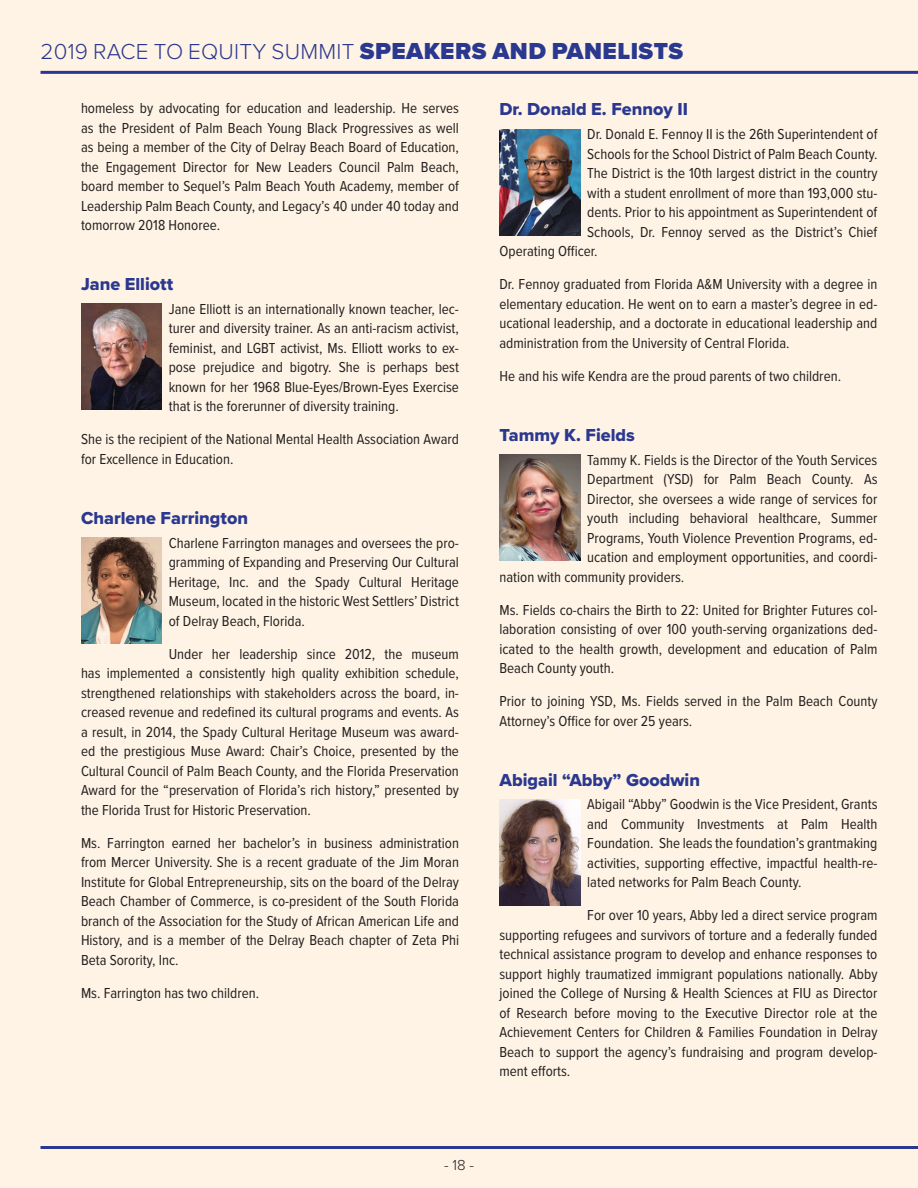
<style>
.page{position:relative;width:918px;height:1188px;background:#fef3e4}
.page>*{position:absolute;margin:0;border:0;box-sizing:border-box;transform-origin:0 0}
.t1{font:300 22.5px "Proxima Nova";letter-spacing:.01em;color:#2a3890}
.BIO_name{font:18px "Proxima Nova Extrabld";color:#2a3890}
.BIO_text{font:15px/19.5px "Proxima Nova Cond";color:#231f20;text-align:justify}
.t2{font:300 15px "Proxima Nova";color:#231f20}
.s1{font-weight:900;font-size:24px}
</style>
<div class="page">
<img style="left:81px;top:303px;width:81px;height:106px">
<img style="left:81px;top:537px;width:81px;height:106px">
<img style="left:500px;top:130px;width:80px;height:106px">
<img style="left:500px;top:455px;width:80px;height:105px">
<img style="left:500px;top:799px;width:80px;height:106px">
<hr style="left:40px;top:1146px;width:878px;height:3px;background:#2a3890">
<hr style="left:40px;top:71px;width:878px;height:3px;background:#2a3890">
<p class="t1" style="left:40px;top:35px;width:644px">2019 RACE TO EQUITY SUMMIT <span class="s1">SPEAKERS AND PANELISTS</span></p>
<p class="BIO_text" style="left:81px;top:98px;width:380px">homeless by advocating for education and leadership. He serves as the President of Palm Beach Young Black Progressives as well as being a member of the City of Delray Beach Board of Education, the Engagement Director for New Leaders Council Palm Beach, board member to Sequel’s Palm Beach Youth Academy, member of Leadership Palm Beach County, and Legacy’s 40 under 40 today and tomorrow 2018 Honoree.</p>
<p class="BIO_name" style="left:81px;top:271px;width:94px">Jane Elliott</p>
<p class="BIO_text" style="left:169px;top:299px;width:292px">Jane Elliott is an internationally known teacher, lec&shy;turer and diversity trainer. As an anti-racism activist, feminist, and LGBT activist, Ms. Elliott works to ex&shy;pose prejudice and bigotry. She is perhaps best known for her 1968 Blue-Eyes/Brown-Eyes Exercise that is the forerunner of diversity training.</p>
<p class="BIO_text" style="left:81px;top:429px;width:380px">She is the recipient of the National Mental Health Association Award for Excellence in Education.</p>
<p class="BIO_name" style="left:81px;top:504px;width:169px">Charlene Farrington</p>
<p class="BIO_text" style="left:169px;top:532px;width:292px">Charlene Farrington manages and oversees the pro&shy;gramming of Expanding and Preserving Our Cultural Heritage, Inc. and the Spady Cultural Heritage Museum, located in the historic West Settlers’ District of Delray Beach, Florida.</p>
<p class="BIO_text" style="left:81px;top:643px;width:380px;text-indent:88px">Under her leadership since 2012, the museum has implemented a consistently high quality exhibition schedule, strengthened relationships with stakeholders across the board, in&shy;creased revenue and redefined its cultural programs and events. As a result, in 2014, the Spady Cultural Heritage Museum was award&shy;ed the prestigious Muse Award: Chair’s Choice, presented by the Cultural Council of Palm Beach County, and the Florida Preservation Award for the “preservation of Florida’s rich history,” presented by the Florida Trust for Historic Preservation.</p>
<p class="BIO_text" style="left:81px;top:832px;width:380px">Ms. Farrington earned her bachelor’s in business administration from Mercer University. She is a recent graduate of the Jim Moran Institute for Global Entrepreneurship, sits on the board of the Delray Beach Chamber of Commerce, is co-president of the South Florida branch of the Association for the Study of African American Life and History, and is a member of the Delray Beach chapter of Zeta Phi Beta Sorority, Inc.</p>
<p class="BIO_text" style="left:81px;top:982px;width:180px">Ms. Farrington has two children.</p>
<p class="BIO_name" style="left:500px;top:96px;width:190px">Dr. Donald E. Fennoy II</p>
<p class="BIO_text" style="left:587px;top:124px;width:292px">Dr. Donald E. Fennoy II is the 26th Superintendent of</p>
<p class="BIO_text" style="left:587px;top:143px;width:292px">Schools for the School District of Palm Beach County.</p>
<p class="BIO_text" style="left:587px;top:163px;width:292px">The District is the 10th largest district in the country</p>
<p class="BIO_text" style="left:587px;top:182px;width:292px">with a student enrollment of more than 193,000 stu-</p>
<p class="BIO_text" style="left:587px;top:202px;width:292px">dents. Prior to his appointment as Superintendent of</p>
<p class="BIO_text" style="left:587px;top:221px;width:292px">Schools, Dr. Fennoy served as the District’s Chief</p>
<p class="BIO_text" style="left:500px;top:241px;width:100px">Operating Officer.</p>
<p class="BIO_text" style="left:500px;top:274px;width:380px">Dr. Fennoy graduated from Florida A&amp;M University with a degree in elementary education. He went on to earn a master’s degree in ed&shy;ucational leadership, and a doctorate in educational leadership and administration from the University of Central Florida.</p>
<p class="BIO_text" style="left:500px;top:365px;width:343px">He and his wife Kendra are the proud parents of two children.</p>
<p class="BIO_name" style="left:500px;top:421px;width:137px">Tammy K. Fields</p>
<p class="BIO_text" style="left:587px;top:449px;width:292px">Tammy K. Fields is the Director of the Youth Services</p>
<p class="BIO_text" style="left:587px;top:469px;width:292px">Department (YSD) for Palm Beach County. As</p>
<p class="BIO_text" style="left:587px;top:488px;width:292px">Director, she oversees a wide range of services for</p>
<p class="BIO_text" style="left:587px;top:508px;width:292px">youth including behavioral healthcare, Summer</p>
<p class="BIO_text" style="left:587px;top:527px;width:292px">Programs, Youth Violence Prevention Programs, ed-</p>
<p class="BIO_text" style="left:587px;top:547px;width:292px">ucation and employment opportunities, and coordi-</p>
<p class="BIO_text" style="left:500px;top:566px;width:186px">nation with community providers.</p>
<p class="BIO_text" style="left:500px;top:599px;width:380px">Ms. Fields co-chairs the Birth to 22: United for Brighter Futures col&shy;laboration consisting of over 100 youth-serving organizations ded&shy;icated to the health growth, development and education of Palm Beach County youth.</p>
<p class="BIO_text" style="left:500px;top:691px;width:380px">Prior to joining YSD, Ms. Fields served in the Palm Beach County<br>Attorney’s Office for over 25 years.</p>
<p class="BIO_name" style="left:500px;top:766px;width:202px">Abigail “Abby” Goodwin</p>
<p class="BIO_text" style="left:587px;top:794px;width:292px">Abigail “Abby” Goodwin is the Vice President, Grants and Community Investments at Palm Health Foundation. She leads the foundation’s grantmaking activities, supporting effective, impactful health-re&shy;lated networks for Palm Beach County.</p>
<p class="BIO_text" style="left:500px;top:905px;width:380px;text-indent:88px">For over 10 years, Abby led a direct service program supporting refugees and survivors of torture and a federally funded technical assistance program to develop and enhance responses to support highly traumatized immigrant populations nationally. Abby joined the College of Nursing &amp; Health Sciences at FIU as Director of Research before moving to the Executive Director role at the Achievement Centers for Children &amp; Families Foundation in Delray Beach to support the agency’s fundraising and program develop&shy;ment efforts.</p>
<p class="t2" style="left:444px;top:1154px;width:31px">- 18 -</p>
</div>
